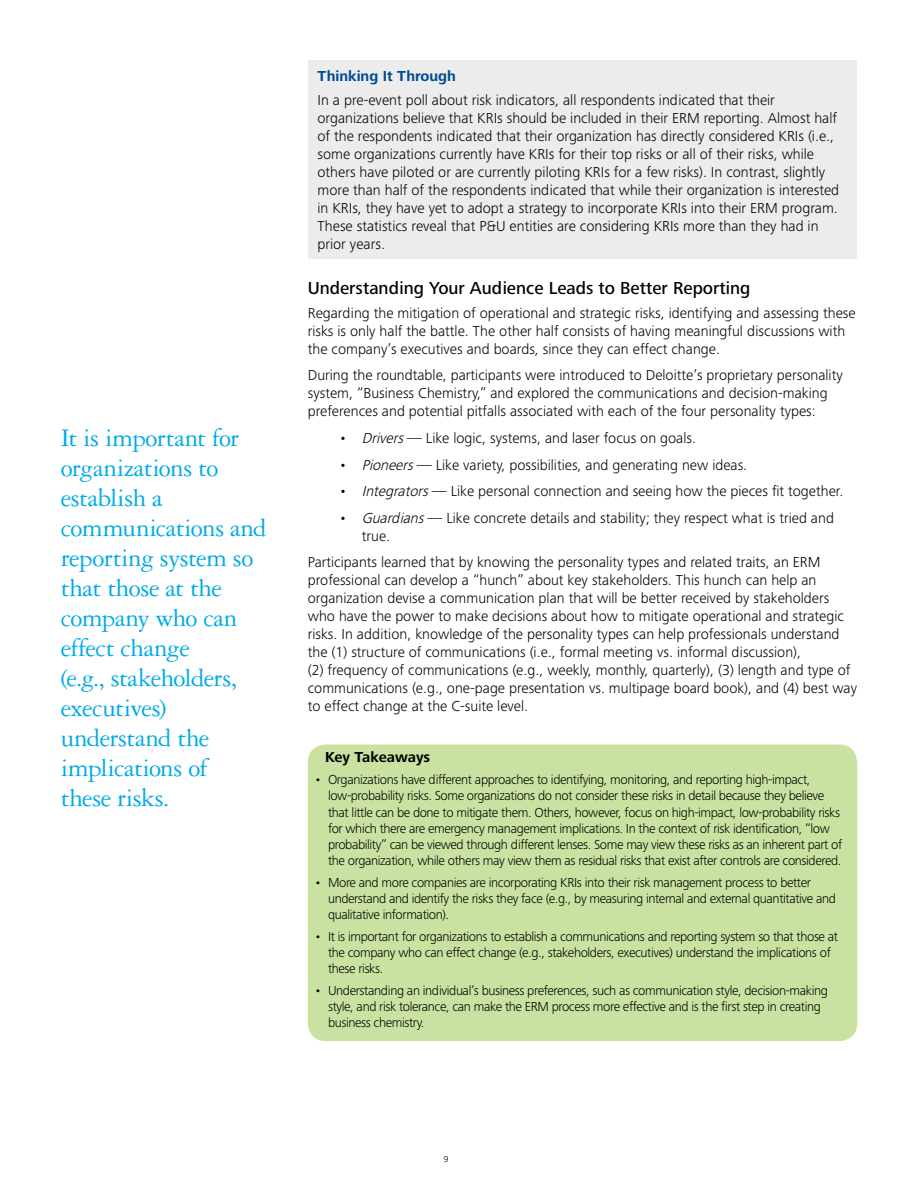
<style>
.page{position:relative;width:918px;height:1188px;background:#fff}
.page>*{position:absolute;margin:0;border:0;box-sizing:border-box;transform-origin:0 0}
.t1{font:27px/30px "Garamond 3 LT Std";letter-spacing:-.02em;color:#00aae7}
.t2{font:500 18px "Frutiger Next Pro";color:#000}
.t3{font:300 15px/18px "Frutiger Next Pro";color:#000}
.t4{font:700 15px "Frutiger Next Pro";color:#004a94}
.t5{font:700 15px "Frutiger Next Pro";color:#000}
.t6{font:300 13.5px/16.2px "Frutiger Next Pro";letter-spacing:-.03em;color:#000}
.t7{font:300 9px "Frutiger Next Pro";color:#000}
.s1{font-style:italic}
</style>
<div class="page">
<div style="left:308px;top:61px;width:549px;height:198px;background:#ececed"></div>
<div style="left:308px;top:744px;width:549px;height:297px;background:#cae2a1;border-radius:18px"></div>
<h1 class="t1" style="left:61px;top:423px;width:207px">It is important for organizations to establish a communications and reporting system so that those at the company who can effect change<br>(e.g., stakeholders, executives) understand the implications of<br>these risks.</h1>
<p class="t4" style="left:318px;top:68px;width:140px">Thinking It Through</p>
<p class="t3" style="left:318px;top:91px;width:523px">In a pre-event poll about risk indicators, all respondents indicated that their organizations believe that KRIs should be included in their ERM reporting. Almost half of the respondents indicated that their organization has directly considered KRIs (i.e., some organizations currently have KRIs for their top risks or all of their risks, while others have piloted or are currently piloting KRIs for a few risks). In contrast, slightly more than half of the respondents indicated that while their organization is interested in KRIs, they have yet to adopt a strategy to incorporate KRIs into their ERM program.<br>These statistics reveal that P&amp;U entities are considering KRIs more than they had in prior years.</p>
<p class="t2" style="left:308px;top:277px;width:444px">Understanding Your Audience Leads to Better Reporting</p>
<p class="t3" style="left:308px;top:304px;width:549px">Regarding the mitigation of operational and strategic risks, identifying and assessing these risks is only half the battle. The other half consists of having meaningful discussions with the company’s executives and boards, since they can effect change.</p>
<p class="t3" style="left:308px;top:366px;width:537px">During the roundtable, participants were introduced to Deloitte’s proprietary personality system, “Business Chemistry,” and explored the communications and decision-making preferences and potential pitfalls associated with each of the four personality types:</p>
<p class="t3" style="left:339px;top:429px;width:358px">• <span class="s1">Drivers</span>— Like logic, systems, and laser focus on goals.</p>
<p class="t3" style="left:339px;top:456px;width:409px">• <span class="s1">Pioneers</span>— Like variety, possibilities, and generating new ideas.</p>
<p class="t3" style="left:339px;top:482px;width:506px">• <span class="s1">Integrators</span>— Like personal connection and seeing how the pieces fit together.</p>
<p class="t3" style="left:362px;top:509px;width:474px;text-indent:-22px">• <span class="s1">Guardians</span>— Like concrete details and stability; they respect what is tried and true.</p>
<p class="t3" style="left:308px;top:553px;width:551px">Participants learned that by knowing the personality types and related traits, an ERM professional can develop a “hunch” about key stakeholders. This hunch can help an organization devise a communication plan that will be better received by stakeholders who have the power to make decisions about how to mitigate operational and strategic risks. In addition, knowledge of the personality types can help professionals understand the (1) structure of communications (i.e., formal meeting vs. informal discussion),<br>(2) frequency of communications (e.g., weekly, monthly, quarterly), (3) length and type of communications (e.g., one-page presentation vs. multipage board book), and (4) best way to effect change at the C-suite level.</p>
<p class="t5" style="left:325px;top:748px;width:107px">Key Takeaways</p>
<p class="t6" style="left:328px;top:772px;width:516px;text-indent:-14px">• Organizations have different approaches to identifying, monitoring, and reporting high-impact, low-probability risks. Some organizations do not consider these risks in detail because they believe that little can be done to mitigate them. Others, however, focus on high-impact, low-probability risks for which there are emergency management implications. In the context of risk identification, “low probability” can be viewed through different lenses. Some may view these risks as an inherent part of the organization, while others may view them as residual risks that exist after controls are considered.</p>
<p class="t6" style="left:328px;top:874px;width:510px;text-indent:-14px">• More and more companies are incorporating KRIs into their risk management process to better understand and identify the risks they face (e.g., by measuring internal and external quantitative and qualitative information).</p>
<p class="t6" style="left:328px;top:928px;width:512px;text-indent:-14px">• It is important for organizations to establish a communications and reporting system so that those at the company who can effect change (e.g., stakeholders, executives) understand the implications of these risks.</p>
<p class="t6" style="left:328px;top:982px;width:501px;text-indent:-14px">• Understanding an individual’s business preferences, such as communication style, decision-making style, and risk tolerance, can make the ERM process more effective and is the first step in creating business chemistry.</p>
<p class="t7" style="left:444px;top:1154px;width:6px">9</p>
</div>
